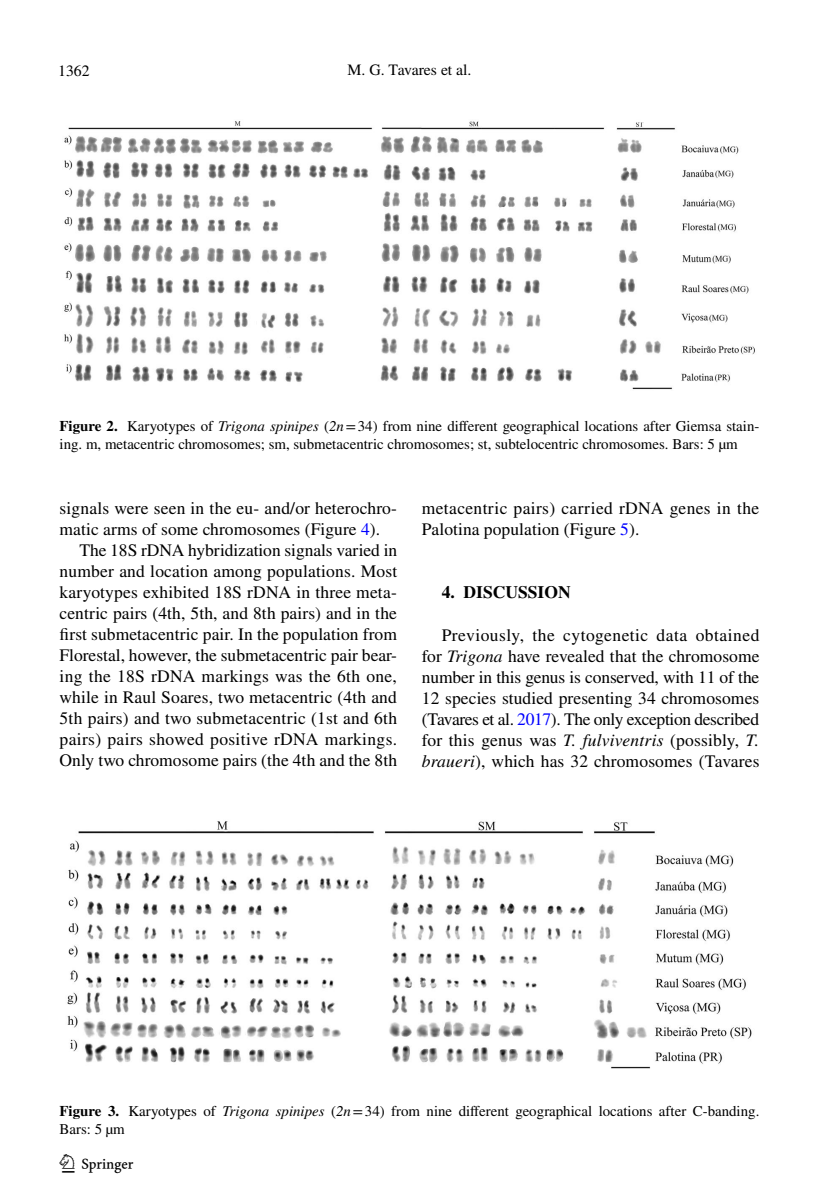
<style>
.page{position:relative;width:819px;height:1191px;background:#fff}
.page>*{position:absolute;margin:0;border:0;box-sizing:border-box;transform-origin:0 0}
.t1{font:26.25px "Springnew Regular 4";color:#000}
.t2{font:17.5px/21px "STIX Regular 2";letter-spacing:.005em;color:#000}
.t3{font:700 17.5px "STIX";color:#000}
.t4{font:15.75px "STIX Regular 2";letter-spacing:-.005em;color:#000}
.t5{font:15.75px "STIX";color:#000}
.t6{font:14.88px/17.5px "STIX Regular 2";color:#000}
.s1{font-family:"STIX";font-weight:700}
.s2{font-family:"STIX";font-style:italic}
.s3{color:#00f}
</style>
<div class="page">
<img style="left:64px;top:121px;width:691px;height:269px">
<img style="left:67px;top:821px;width:685px;height:248px">
<p class="t5" style="left:58px;top:59px;width:33px">1362</p>
<p class="t4" style="left:347px;top:59px;width:125px">M. G. Tavares et al.</p>
<p class="t6" style="left:60px;top:418px;width:701px"><span class="s1">Figure 2.</span> Karyotypes of <span class="s2">Trigona spinipes</span> (<span class="s2">2n</span>=34) from nine different geographical locations after Giemsa stain&shy;ing. m, metacentric chromosomes; sm, submetacentric chromosomes; st, subtelocentric chromosomes. Bars: 5 µm</p>
<p class="t2" style="left:60px;top:498px;width:339px">signals were seen in the eu- and/or heterochro-</p>
<p class="t2" style="left:60px;top:519px;width:322px">matic arms of some chromosomes (Figure <span class="s3">4</span>).</p>
<p class="t2" style="left:79px;top:540px;width:319px">The 18S rDNA hybridization signals varied in</p>
<p class="t2" style="left:60px;top:561px;width:339px">number and location among populations. Most</p>
<p class="t2" style="left:60px;top:582px;width:339px">karyotypes exhibited 18S rDNA in three meta-</p>
<p class="t2" style="left:60px;top:603px;width:339px">centric pairs (4th, 5th, and 8th pairs) and in the</p>
<p class="t2" style="left:60px;top:624px;width:339px">first submetacentric pair. In the population from</p>
<p class="t2" style="left:60px;top:645px;width:339px">Florestal, however, the submetacentric pair bear-</p>
<p class="t2" style="left:60px;top:666px;width:339px">ing the 18S rDNA markings was the 6th one,</p>
<p class="t2" style="left:60px;top:687px;width:339px">while in Raul Soares, two metacentric (4th and</p>
<p class="t2" style="left:60px;top:708px;width:339px">5th pairs) and two submetacentric (1st and 6th</p>
<p class="t2" style="left:60px;top:729px;width:339px">pairs) pairs showed positive rDNA markings.</p>
<p class="t2" style="left:60px;top:750px;width:339px">Only two chromosome pairs (the 4th and the 8th</p>
<p class="t2" style="left:422px;top:498px;width:339px">metacentric pairs) carried rDNA genes in the<br>Palotina population (Figure <span class="s3">5</span>).</p>
<p class="t3" style="left:441px;top:581px;width:130px">4. DISCUSSION</p>
<p class="t2" style="left:422px;top:625px;width:339px;text-align:justify;text-indent:20px">Previously, the cytogenetic data obtained for <span class="s2">Trigona</span> have revealed that the chromosome number in this genus is conserved, with 11 of the 12 species studied presenting 34 chromosomes (Tavares et al. <span class="s3">2017</span>). The only exception described for this genus was <span class="s2">T. fulviventris</span> (possibly, <span class="s2">T. braueri</span>), which has 32 chromosomes (Tavares</p>
<p class="t6" style="left:60px;top:1103px;width:701px"><span class="s1">Figure 3.</span> Karyotypes of <span class="s2">Trigona spinipes</span> (<span class="s2">2n</span>=34) from nine different geographical locations after C-banding.<br>Bars: 5 µm</p>
<h1 class="t1" style="left:62px;top:1153px;width:73px">1 3</h1>
</div>
